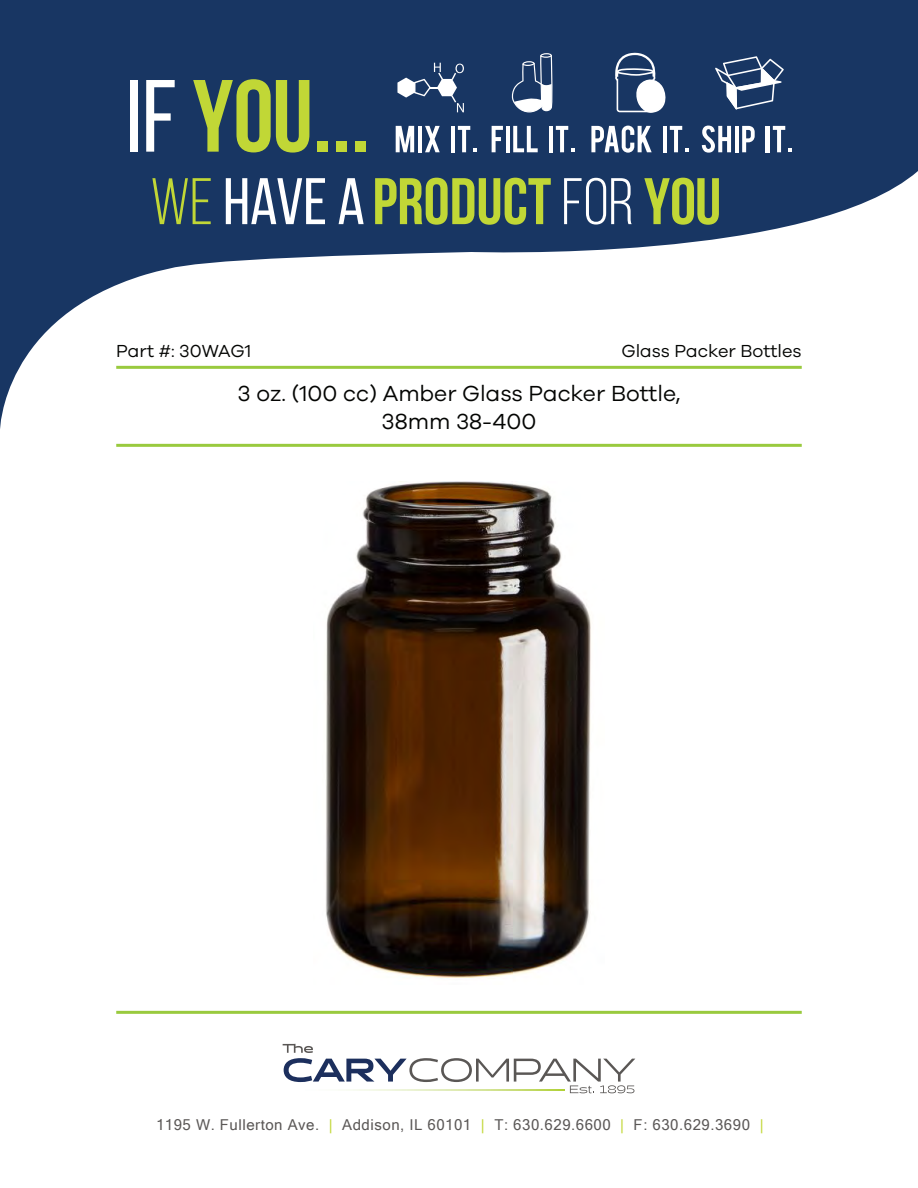
<style>
.page{position:relative;width:918px;height:1188px;background:#fff}
.page>*{position:absolute;margin:0;border:0;box-sizing:border-box;transform-origin:0 0}
.t1{font:22.5px "Galano Grotesque";color:#040503}
.t2{font:18px "Galano Grotesque";color:#040503}
.t3{font:15px "Microsoft Sans Serif";letter-spacing:.035em;color:#5b5857}
.t4{font:15px "Microsoft Sans Serif";color:#c1d736}
</style>
<div class="page">
<svg style="left:0;top:0;width:918px;height:429px;fill:#183663"></svg>
<div style="left:130px;top:80px;width:8px;height:72px;background:#fff"></div>
<svg style="left:146px;top:80px;width:29px;height:72px"></svg>
<svg style="left:193px;top:79px;width:116px;height:74px;background:#6f894b"></svg>
<div style="left:317px;top:141px;width:11px;height:11px;background:#c1d736"></div>
<div style="left:336px;top:141px;width:11px;height:11px;background:#c1d736"></div>
<div style="left:355px;top:141px;width:11px;height:11px;background:#c1d736"></div>
<svg style="left:152px;top:178px;width:59px;height:46px;background:#466256"></svg>
<svg style="left:226px;top:178px;width:99px;height:46px"></svg>
<svg style="left:339px;top:178px;width:25px;height:46px"></svg>
<svg style="left:375px;top:178px;width:176px;height:47px;background:#728c4a"></svg>
<svg style="left:564px;top:178px;width:68px;height:47px"></svg>
<svg style="left:644px;top:178px;width:75px;height:47px;background:#718a4b"></svg>
<svg style="left:614px;top:52px;width:52px;height:61px"></svg>
<svg style="left:397px;top:63px;width:67px;height:49px"></svg>
<svg style="left:715px;top:56px;width:69px;height:53px"></svg>
<svg style="left:511px;top:53px;width:42px;height:60px"></svg>
<svg style="left:396px;top:126px;width:18px;height:26px"></svg>
<hr style="left:418px;top:126px;width:4px;height:26px;background:#fff">
<svg style="left:425px;top:126px;width:15px;height:26px"></svg>
<hr style="left:451px;top:126px;width:4px;height:26px;background:#fff">
<svg style="left:458px;top:126px;width:19px;height:26px"></svg>
<svg style="left:492px;top:126px;width:11px;height:26px"></svg>
<hr style="left:506px;top:126px;width:4px;height:26px;background:#fff">
<svg style="left:513px;top:126px;width:25px;height:26px"></svg>
<hr style="left:549px;top:126px;width:4px;height:26px;background:#fff">
<svg style="left:556px;top:126px;width:19px;height:26px"></svg>
<svg style="left:591px;top:126px;width:61px;height:27px"></svg>
<hr style="left:663px;top:126px;width:4px;height:26px;background:#fff">
<svg style="left:670px;top:126px;width:19px;height:26px"></svg>
<svg style="left:702px;top:126px;width:29px;height:27px"></svg>
<hr style="left:735px;top:126px;width:4px;height:26px;background:#fff">
<svg style="left:742px;top:126px;width:13px;height:26px"></svg>
<hr style="left:766px;top:126px;width:4px;height:26px;background:#fff">
<svg style="left:773px;top:126px;width:19px;height:26px"></svg>
<hr style="left:116px;top:366px;width:686px;height:3px;background:#99ca3e">
<hr style="left:116px;top:444px;width:686px;height:3px;background:#99ca3e">
<hr style="left:116px;top:1011px;width:686px;height:3px;background:#99ca3e">
<svg style="left:283px;top:1044px;width:352px;height:49px"></svg>
<img style="left:284px;top:1089px;width:281px;height:2px">
<img style="left:326px;top:482px;width:265px;height:497px">
<p class="t2" style="left:621px;top:340px;width:182px">Glass Packer Bottles</p>
<p class="t1" style="left:238px;top:379px;width:444px">3 oz. (100 cc) Amber Glass Packer Bottle,</p>
<p class="t1" style="left:382px;top:408px;width:156px">38mm 38-400</p>
<p class="t2" style="left:116px;top:340px;width:136px">Part #: 30WAG1</p>
<p class="t4" style="left:329px;top:1115px;width:5px">|</p>
<p class="t4" style="left:481px;top:1115px;width:5px">|</p>
<p class="t4" style="left:620px;top:1115px;width:5px">|</p>
<p class="t4" style="left:760px;top:1115px;width:5px">|</p>
<p class="t3" style="left:156px;top:1115px;width:165px">1195 W. Fullerton Ave.</p>
<p class="t3" style="left:342px;top:1115px;width:131px">Addison, IL 60101</p>
<p class="t3" style="left:494px;top:1115px;width:118px">T: 630.629.6600</p>
<p class="t3" style="left:634px;top:1115px;width:118px">F: 630.629.3690</p>
</div>
